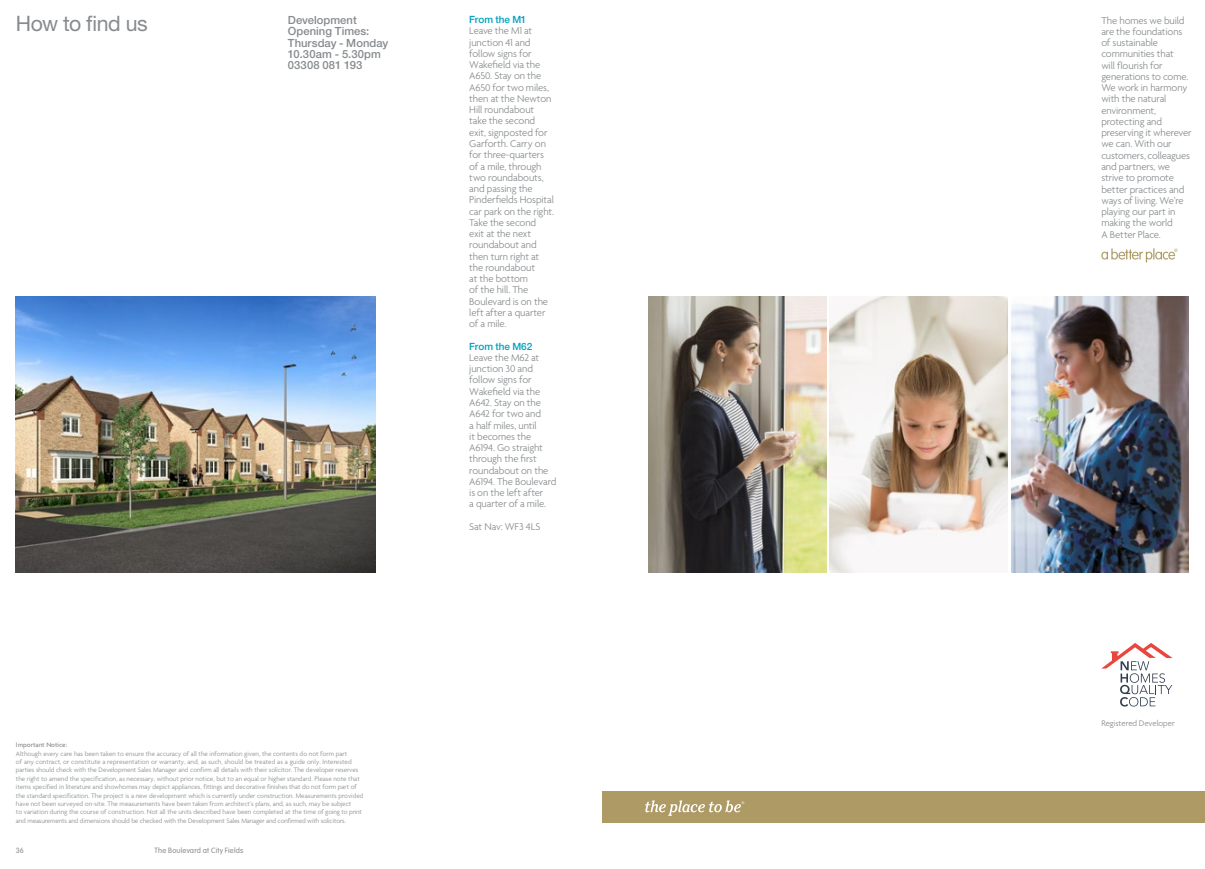
<style>
.page{position:relative;width:1205px;height:869px;background:#fff}
.page>*{position:absolute;margin:0;border:0;box-sizing:border-box;transform-origin:0 0}
.t1{font:21.25px "Helvetica Neue LT Std";letter-spacing:-.025em;color:#878b8d}
.t2{font:500 11.25px/11.2px "Helvetica Neue LT Std";letter-spacing:.005em;color:#878b8d}
.t3{font:300 10.62px/11.2px "Agenda";letter-spacing:-.01em;color:#878b8d}
.t4{font:500 10px "Helvetica Neue LT Std";letter-spacing:-.005em;color:#00a1be}
.t5{font:300 8.75px "Agenda";letter-spacing:-.005em;color:#878b8d}
.t6{font:300 7.5px "VAG Rounded Std";letter-spacing:.025em;color:#878b8d}
.t7{font:300 7px/8.4px "Agenda";color:#878b8d}
.t8{font:500 7px "Agenda";color:#878b8d}
</style>
<div class="page">
<svg style="left:1101px;top:248px;width:76px;height:14px"></svg>
<div style="left:602px;top:790px;width:603px;height:32px;background:#ae9a64"></div>
<svg style="left:645px;top:800px;width:99px;height:15px"></svg>
<svg style="left:1101px;top:643px;width:71px;height:63px"></svg>
<img style="left:830px;top:296px;width:177px;height:276px">
<img style="left:16px;top:296px;width:359px;height:276px">
<img style="left:648px;top:296px;width:178px;height:276px">
<img style="left:1011px;top:296px;width:178px;height:276px">
<h1 class="t1" style="left:16px;top:11px;width:133px">How to find us</h1>
<h2 class="t2" style="left:288px;top:14px;width:102px">Development<br>Opening Times:<br>Thursday - Monday<br>10.30am - 5.30pm<br>03308 081 193</h2>
<h3 class="t4" style="left:469px;top:14px;width:59px">From the M1</h3>
<p class="t3" style="left:469px;top:26px;width:86px">Leave the M1 at junction 41 and follow signs for<br>Wakefield via the<br>A650. Stay on the<br>A650 for two miles, then at the Newton<br>Hill roundabout take the second exit, signposted for<br>Garforth. Carry on for three-quarters of a mile, through two roundabouts, and passing the<br>Pinderfields Hospital car park on the right.<br>Take the second<br>exit at the next roundabout and then turn right at the roundabout<br>at the bottom<br>of the hill. The<br>Boulevard is on the left after a quarter of a mile.</p>
<h3 class="t4" style="left:469px;top:340px;width:65px">From the M62</h3>
<p class="t3" style="left:469px;top:352px;width:89px">Leave the M62 at junction 30 and follow signs for<br>Wakefield via the<br>A642. Stay on the<br>A642 for two and<br>a half miles, until<br>it becomes the<br>A6194. Go straight through the first roundabout on the<br>A6194. The Boulevard is on the left after<br>a quarter of a mile.</p>
<h3 class="t3" style="left:469px;top:521px;width:73px">Sat Nav: WF3 4LS</h3>
<p class="t8" style="left:16px;top:740px;width:53px">Important Notice:</p>
<p class="t7" style="left:16px;top:749px;width:349px">Although every care has been taken to ensure the accuracy of all the information given, the contents do not form part<br>of any contract, or constitute a representation or warranty, and, as such, should be treated as a guide only. Interested parties should check with the Development Sales Manager and confirm all details with their solicitor. The developer reserves the right to amend the specification, as necessary, without prior notice, but to an equal or higher standard. Please note that items specified in literature and showhomes may depict appliances, fittings and decorative finishes that do not form part of the standard specification. The project is a new development which is currently under construction. Measurements provided have not been surveyed on-site. The measurements have been taken from architect’s plans, and, as such, may be subject<br>to variation during the course of construction. Not all the units described have been completed at the time of going to print and measurements and dimensions should be checked with the Development Sales Manager and confirmed with solicitors.</p>
<p class="t6" style="left:16px;top:845px;width:10px">36</p>
<p class="t6" style="left:155px;top:845px;width:90px">The Boulevard at City Fields</p>
<p class="t3" style="left:1101px;top:15px;width:92px">The homes we build are the foundations of sustainable communities that<br>will flourish for generations to come.<br>We work in harmony with the natural environment, protecting and preserving it wherever we can. With our customers, colleagues and partners, we strive to promote better practices and ways of living. We’re playing our part in making the world<br>A Better Place.</p>
<p class="t5" style="left:1101px;top:718px;width:75px">Registered Developer</p>
</div>
